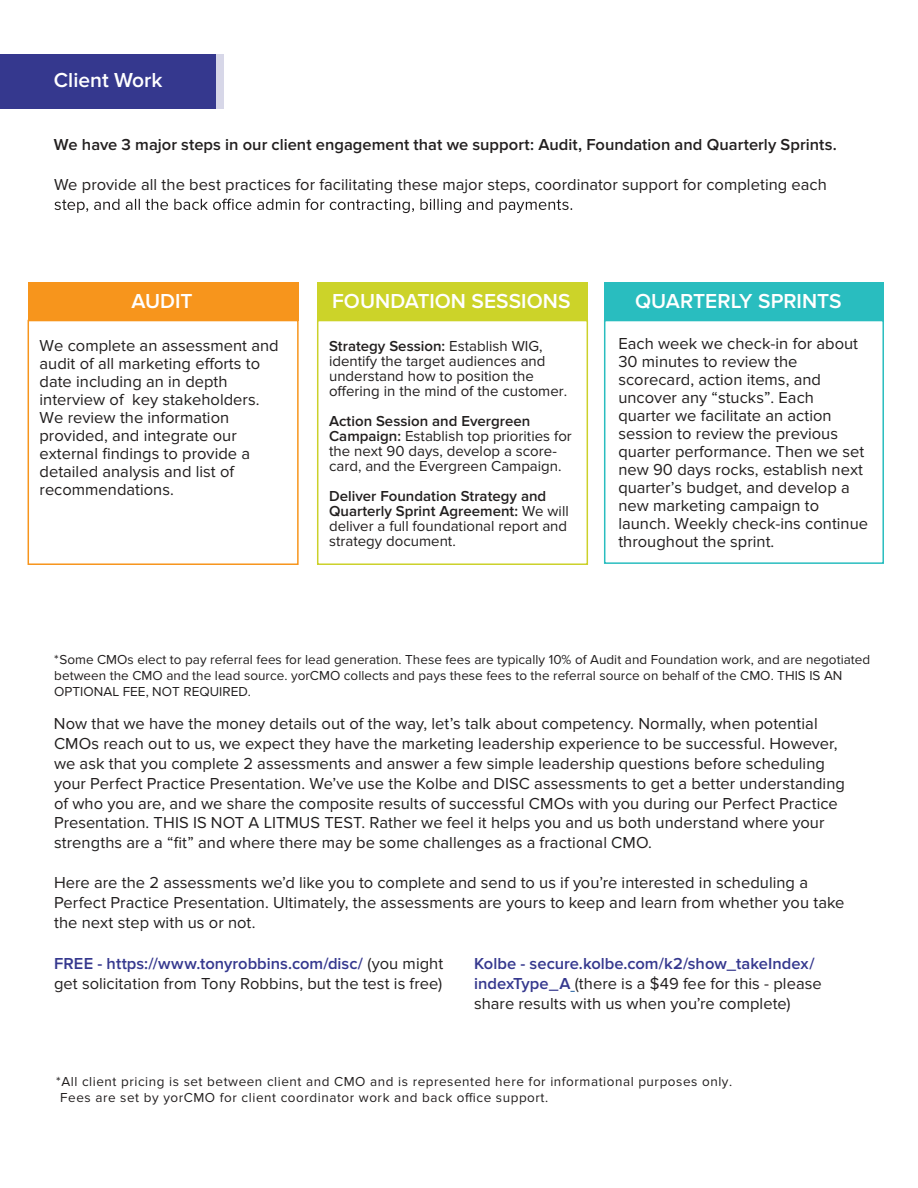
<style>
.page{position:relative;width:918px;height:1188px;background:#fff}
.page>*{position:absolute;margin:0;border:0;box-sizing:border-box;transform-origin:0 0}
.t1{font:600 21px "Proxima Nova";color:#fff}
.t2{font:16.5px/18px "Proxima Nova";color:#221f1f}
.t3{font:600 16.5px "Proxima Nova";color:#221f1f}
.t4{font:15px/15px "Proxima Nova";color:#221f1f}
.t5{font:13.5px/16.2px "Proxima Nova";color:#221f1f}
.t6{font:13.5px/16.2px "Proxima Nova";letter-spacing:.04em;color:#221f1f}
.s1{font-weight:600}
.s2{font-weight:600;color:#35388e}
</style>
<div class="page">
<div style="left:0;top:54px;width:223px;height:54px;background:#35388e"></div>
<svg style="left:55px;top:199px;width:517px;height:14px"></svg>
<div style="left:28px;top:320px;width:271px;height:245px;border:2px solid #f7951c"></div>
<div style="left:604px;top:320px;width:280px;height:244px;border:2px solid #29bdbf"></div>
<div style="left:317px;top:320px;width:271px;height:245px;border:2px solid #ccd12a"></div>
<div style="left:28px;top:283px;width:271px;height:38px;background:#f7951c"></div>
<div style="left:605px;top:283px;width:279px;height:38px;background:#29bdbf"></div>
<div style="left:318px;top:283px;width:270px;height:38px;background:#ccd329"></div>
<p class="t1" style="left:54px;top:70px;width:110px">Client Work</p>
<p class="t3" style="left:54px;top:137px;width:784px">We have 3 major steps in our client engagement that we support: Audit, Foundation and Quarterly Sprints.</p>
<p class="t2" style="left:54px;top:176px;width:774px">We provide all the best practices for facilitating these major steps, coordinator support for completing each</p>
<p class="t1" style="left:131px;top:292px;width:63px">AUDIT</p>
<p class="t1" style="left:332px;top:292px;width:240px">FOUNDATION SESSIONS</p>
<p class="t1" style="left:635px;top:292px;width:208px">QUARTERLY SPRINTS</p>
<p class="t4" style="left:329px;top:340px;width:240px"><span class="s1">Strategy Session:</span> Establish WIG, identify the target audiences and understand how to position the offering in the mind of the customer.</p>
<p class="t4" style="left:329px;top:415px;width:244px"><span class="s1">Action Session and Evergreen Campaign:</span> Establish top priorities for the next 90 days, develop a score&shy;card, and the Evergreen Campaign.</p>
<p class="t4" style="left:329px;top:490px;width:241px"><span class="s1">Deliver Foundation Strategy and<br>Quarterly Sprint Agreement:</span> We will deliver a full foundational report and strategy document.</p>
<p class="t2" style="left:618px;top:336px;width:251px">Each week we check-in for about<br>30 minutes to review the scorecard, action items, and uncover any “stucks”. Each quarter we facilitate an action session to review the previous quarter performance. Then we set new 90 days rocks, establish next quarter’s budget, and develop a new marketing campaign to launch. Weekly check-ins continue throughout the sprint.</p>
<p class="t2" style="left:40px;top:338px;width:241px">We complete an assessment and audit of all marketing efforts to date including an in depth interview of key stakeholders.<br>We review the information provided, and integrate our external findings to provide a detailed analysis and list of recommendations.</p>
<p class="t5" style="left:54px;top:652px;width:818px">*Some CMOs elect to pay referral fees for lead generation. These fees are typically 10% of Audit and Foundation work, and are negotiated between the CMO and the lead source. yorCMO collects and pays these fees to the referral source on behalf of the CMO. THIS IS AN<br>OPTIONAL FEE, NOT REQUIRED.</p>
<p class="t2" style="left:54px;top:715px;width:792px;line-height:19.8px">Now that we have the money details out of the way, let’s talk about competency. Normally, when potential CMOs reach out to us, we expect they have the marketing leadership experience to be successful. However, we ask that you complete 2 assessments and answer a few simple leadership questions before scheduling your Perfect Practice Presentation. We’ve use the Kolbe and DISC assessments to get a better understanding of who you are, and we share the composite results of successful CMOs with you during our Perfect Practice Presentation. THIS IS NOT A LITMUS TEST. Rather we feel it helps you and us both understand where your strengths are a “fit” and where there may be some challenges as a fractional CMO.</p>
<p class="t2" style="left:54px;top:874px;width:792px;line-height:19.8px">Here are the 2 assessments we’d like you to complete and send to us if you’re interested in scheduling a<br>Perfect Practice Presentation. Ultimately, the assessments are yours to keep and learn from whether you take the next step with us or not.</p>
<p class="t2" style="left:54px;top:955px;width:391px;line-height:19.8px"><span class="s2">FREE - https://www.tonyrobbins.com/disc/</span> (you might get solicitation from Tony Robbins, but the test is free)</p>
<p class="t2" style="left:474px;top:955px;width:349px;line-height:19.8px"><span class="s2">Kolbe - secure.kolbe.com/k2/show_takeIndex/ indexType_A</span> (there is a $49 fee for this - please share results with us when you’re complete)</p>
<p class="t6" style="left:56px;top:1074px;width:677px">*All client pricing is set between client and CMO and is represented here for informational purposes only.<br>Fees are set by yorCMO for client coordinator work and back office support.</p>
</div>
